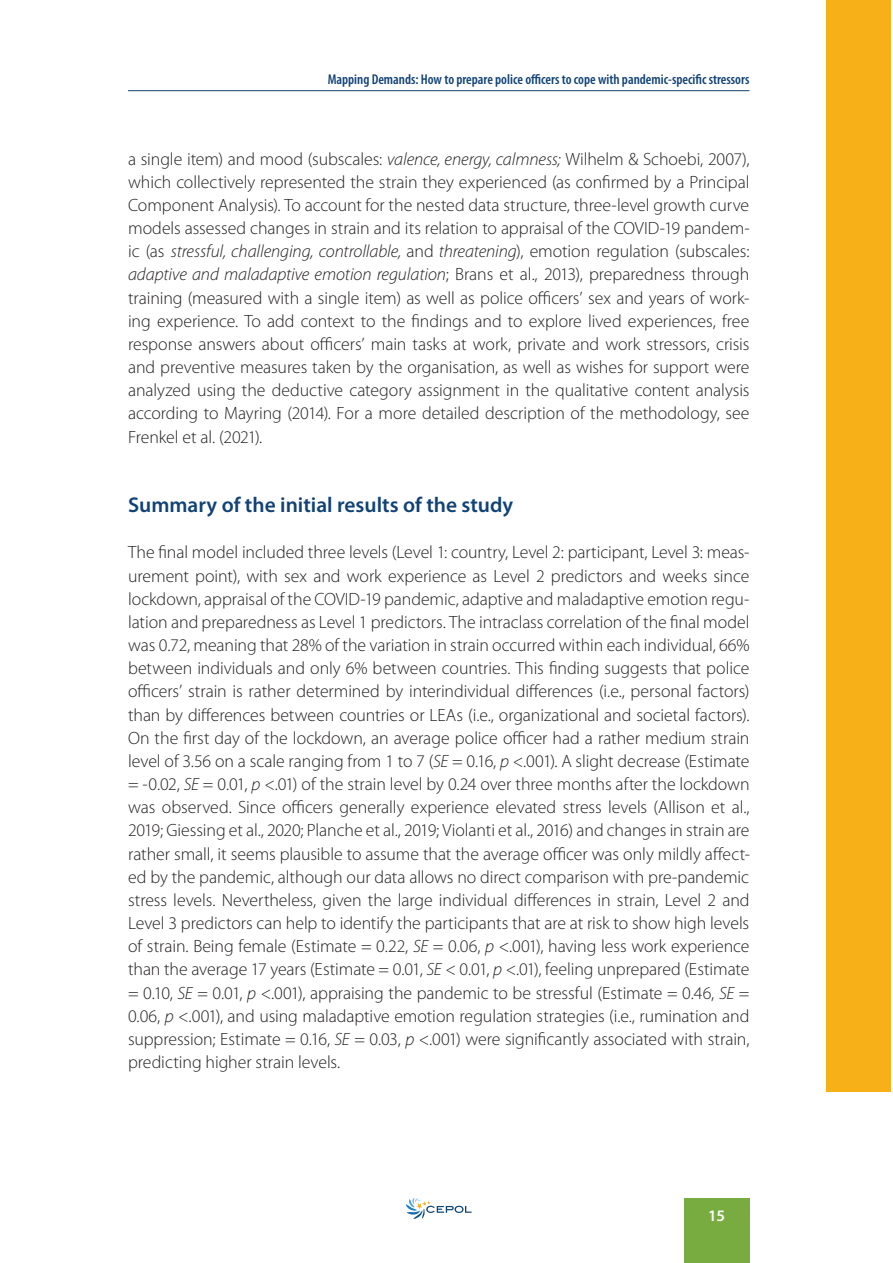
<style>
.page{position:relative;width:893px;height:1263px;background:#fff}
.page>*{position:absolute;margin:0;border:0;box-sizing:border-box;transform-origin:0 0}
.t1{font:600 21.45px "Myriad Pro";color:#114275}
.t2{font:300 17.85px/23.1px "Myriad Pro";color:#231f20;text-align:justify}
.t3{font:600 16.05px "Myriad Pro";color:#fff}
.t4{font:600 condensed 14.25px "Myriad Pro";color:#114275}
.s1{font-style:italic}
</style>
<div class="page">
<div style="left:826px;top:0;width:65px;height:1091px;background:#f7b018"></div>
<svg style="left:406px;top:1198px;width:66px;height:21px"></svg>
<hr style="left:128px;top:90px;width:621px;height:1px;background:#114275">
<div style="left:684px;top:1198px;width:65px;height:65px;background:#78ac41"></div>
<p class="t4" style="left:328px;top:74px;width:423px">Mapping Demands: How to prepare police officers to cope with pandemic-specific stressors</p>
<p class="t2" style="left:128px;top:148px;width:623px">a single item) and mood (subscales: <span class="s1">valence, energy, calmness;</span> Wilhelm &amp; Schoebi, 2007), which collectively represented the strain they experienced (as confirmed by a Principal Component Analysis). To account for the nested data structure, three-level growth curve models assessed changes in strain and its relation to appraisal of the COVID-19 pandem&shy;ic (as <span class="s1">stressful, challenging, controllable,</span> and <span class="s1">threatening</span>), emotion regulation (subscales: <span class="s1">adaptive and maladaptive emotion regulation</span>; Brans et al., 2013), preparedness through training (measured with a single item) as well as police officers’ sex and years of work&shy;ing experience. To add context to the findings and to explore lived experiences, free response answers about officers’ main tasks at work, private and work stressors, crisis and preventive measures taken by the organisation, as well as wishes for support were analyzed using the deductive category assignment in the qualitative content analysis according to Mayring (2014). For a more detailed description of the methodology, see Frenkel et al. (2021).</p>
<p class="t1" style="left:128px;top:497px;width:387px">Summary of the initial results of the study</p>
<p class="t2" style="left:128px;top:542px;width:623px">The final model included three levels (Level 1: country, Level 2: participant, Level 3: meas&shy;urement point), with sex and work experience as Level 2 predictors and weeks since lockdown, appraisal of the COVID-19 pandemic, adaptive and maladaptive emotion regu&shy;lation and preparedness as Level 1 predictors. The intraclass correlation of the final model was 0.72, meaning that 28% of the variation in strain occurred within each individual, 66% between individuals and only 6% between countries. This finding suggests that police officers’ strain is rather determined by interindividual differences (i.e., personal factors) than by differences between countries or LEAs (i.e., organizational and societal factors).<br>On the first day of the lockdown, an average police officer had a rather medium strain level of 3.56 on a scale ranging from 1 to 7 (<span class="s1">SE</span> = 0.16, <span class="s1">p</span> &lt;.001). A slight decrease (Estimate = -0.02, <span class="s1">SE</span> = 0.01, <span class="s1">p</span> &lt;.01) of the strain level by 0.24 over three months after the lockdown was observed. Since officers generally experience elevated stress levels (Allison et al., 2019; Giessing et al., 2020; Planche et al., 2019; Violanti et al., 2016) and changes in strain are rather small, it seems plausible to assume that the average officer was only mildly affect&shy;ed by the pandemic, although our data allows no direct comparison with pre-pandemic stress levels. Nevertheless, given the large individual differences in strain, Level 2 and Level 3 predictors can help to identify the participants that are at risk to show high levels of strain. Being female (Estimate = 0.22, <span class="s1">SE</span> = 0.06, <span class="s1">p</span> &lt;.001), having less work experience than the average 17 years (Estimate = 0.01, <span class="s1">SE</span> &lt; 0.01, <span class="s1">p</span> &lt;.01), feeling unprepared (Estimate = 0.10, <span class="s1">SE</span> = 0.01, <span class="s1">p</span> &lt;.001), appraising the pandemic to be stressful (Estimate = 0.46, <span class="s1">SE</span> = 0.06, <span class="s1">p</span> &lt;.001), and using maladaptive emotion regulation strategies (i.e., rumination and suppression; Estimate = 0.16, <span class="s1">SE</span> = 0.03, <span class="s1">p</span> &lt;.001) were significantly associated with strain, predicting higher strain levels.</p>
<p class="t3" style="left:708px;top:1209px;width:19px">15</p>
</div>
